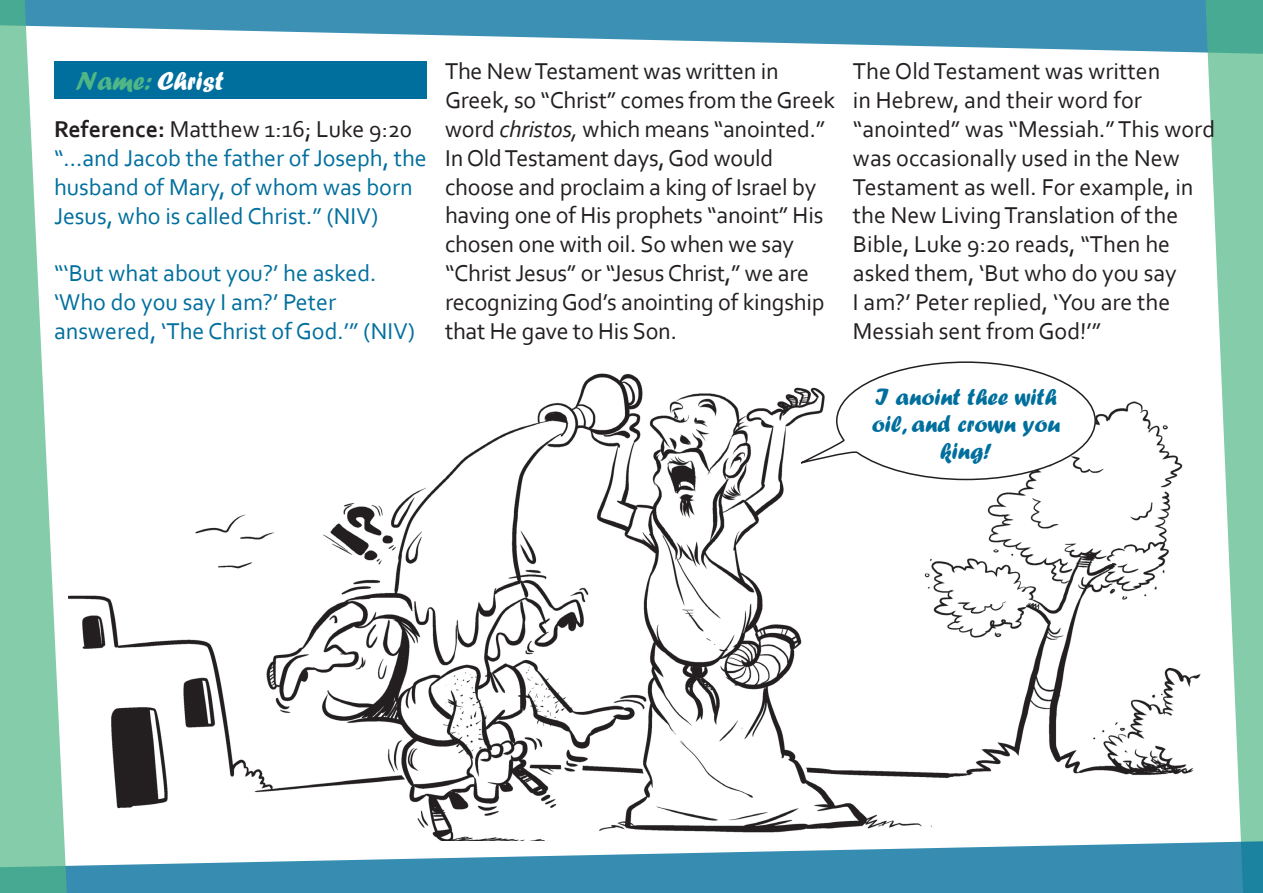
<style>
.page{position:relative;width:1263px;height:893px;background:#fff}
.page>*{position:absolute;margin:0;border:0;box-sizing:border-box;transform-origin:0 0}
.No_Spacing1{font:27px "Forte";color:#fff}
.No_Spacing1-2{font:24px/28.8px "Corbel";letter-spacing:-.01em;color:#231f20}
.No_Spacing1-3{font:24px/28.8px "Corbel";color:#006f9d}
.No_Spacing1-4{font:24px/27px "Forte";color:#006f9d;text-align:center}
.s1{color:#4fb686}
.s2{font-weight:700}
.s3{font-style:italic}
</style>
<div class="page">
<svg style="left:68px;top:0;width:1136px;height:53px;fill:#3b90b3"></svg>
<svg style="left:1204px;top:0;width:59px;height:841px;fill:#84ccaa"></svg>
<svg style="left:68px;top:841px;width:1195px;height:52px;fill:#368db1"></svg>
<svg style="left:0;top:0;width:68px;height:893px;fill:#84ccaa"></svg>
<div style="left:54px;top:62px;width:373px;height:37px;background:#006f9d"></div>
<img style="left:68px;top:342px;width:1145px;height:499px">
<svg style="left:800px;top:361px;width:297px;height:120px"></svg>
<p class="No_Spacing1" style="left:76px;top:65px;width:150px"><span class="s1">Name:</span> Christ</p>
<p class="No_Spacing1-2" style="left:54px;top:114px;width:360px"><span class="s2">Reference:</span> Matthew 1:16; Luke 9:20</p>
<p class="No_Spacing1-3" style="left:54px;top:143px;width:374px">“…and Jacob the father of Joseph, the husband of Mary, of whom was born<br>Jesus, who is called Christ.” (NIV)</p>
<p class="No_Spacing1-3" style="left:54px;top:258px;width:363px">“‘But what about you?’ he asked. ‘Who do you say I am?’ Peter answered, ‘The Christ of God.’” (NIV)</p>
<p class="No_Spacing1-2" style="left:445px;top:56px;width:392px">The New Testament was written in Greek, so “Christ” comes from the Greek word <span class="s3">christos,</span> which means “anointed.” In Old Testament days, God would choose and proclaim a king of Israel by having one of His prophets “anoint” His chosen one with oil. So when we say “Christ Jesus” or “Jesus Christ,” we are recognizing God’s anointing of kingship that He gave to His Son.</p>
<p class="No_Spacing1-2" style="left:853px;top:56px;width:364px">The Old Testament was written<br>in Hebrew, and their word for “anointed” was “Messiah.” This word was occasionally used in the New<br>Testament as well. For example, in the New Living Translation of the<br>Bible, Luke 9:20 reads, “Then he asked them, ‘But who do you say<br>I am?’ Peter replied, ‘You are the<br>Messiah sent from God!’”</p>
<p class="No_Spacing1-4" style="left:872px;top:383px;width:190px">I anoint thee with oil, and crown you king!</p>
</div>
